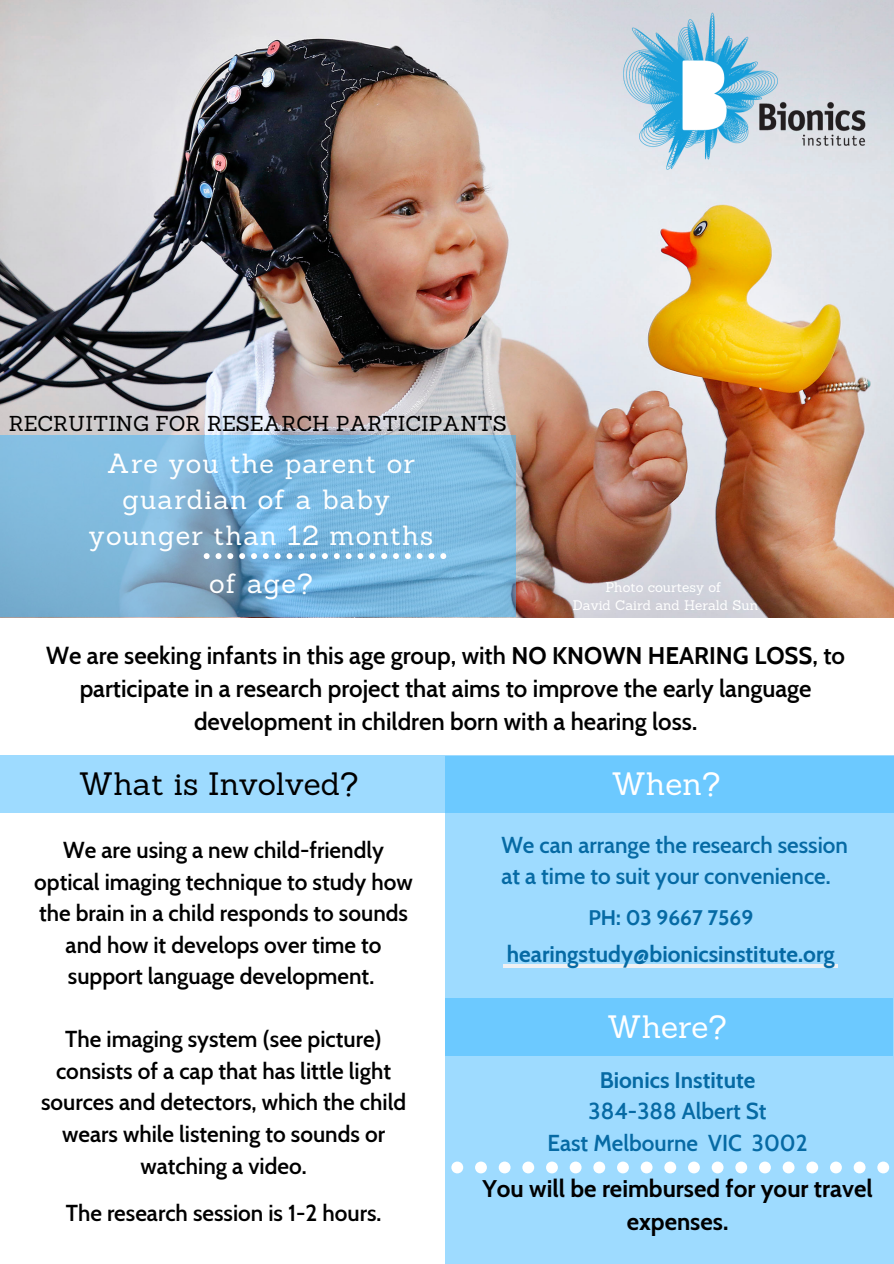
<style>
.page{position:relative;width:894px;height:1264px;background:#fff}
.page>*{position:absolute;margin:0;border:0;box-sizing:border-box;transform-origin:0 0}
.t1{font:31.5px "Sanchez";color:#000}
.t2{font:31.5px "Sanchez";color:#fff}
.t3{font:27px/36px "Sanchez";letter-spacing:.04em;color:#fff;text-align:center}
.t4{font:600 24px/32.7px "Cabin";color:#000;text-align:center}
.t5{font:700 24px/32.5px "Cabin";color:#000;text-align:center}
.t6{font:600 22.5px/31.5px "Cabin";color:#000;text-align:center}
.t7{font:600 22.5px/31.5px "Cabin";color:#066aa4}
.t8{font:700 22.5px "Cabin";color:#066aa4}
.t9{font:21px "Sanchez";color:#000}
.t10{font:700 21px "Cabin";color:#066aa4}
.t11{font:13.5px/18px "Sanchez";color:#fff;text-align:center}
.s1{font-weight:700}
</style>
<div class="page">
<img style="left:0;top:0;width:893px;height:617px">
<svg style="left:0;top:435px;width:515px;height:181px;background:#7cb5da"></svg>
<svg style="left:204px;top:553px;width:5px;height:6px"></svg>
<svg style="left:215px;top:553px;width:6px;height:6px"></svg>
<svg style="left:227px;top:553px;width:6px;height:6px"></svg>
<svg style="left:239px;top:553px;width:6px;height:6px"></svg>
<svg style="left:251px;top:553px;width:6px;height:6px"></svg>
<svg style="left:263px;top:553px;width:17px;height:6px"></svg>
<svg style="left:286px;top:553px;width:6px;height:6px"></svg>
<svg style="left:298px;top:553px;width:6px;height:6px"></svg>
<svg style="left:310px;top:553px;width:6px;height:6px"></svg>
<svg style="left:322px;top:553px;width:6px;height:6px"></svg>
<svg style="left:334px;top:553px;width:17px;height:6px"></svg>
<svg style="left:357px;top:553px;width:6px;height:6px"></svg>
<svg style="left:369px;top:553px;width:6px;height:6px"></svg>
<svg style="left:381px;top:553px;width:6px;height:6px"></svg>
<svg style="left:393px;top:553px;width:6px;height:6px"></svg>
<svg style="left:405px;top:553px;width:5px;height:6px"></svg>
<svg style="left:416px;top:553px;width:6px;height:6px"></svg>
<svg style="left:428px;top:553px;width:6px;height:6px"></svg>
<svg style="left:440px;top:553px;width:6px;height:6px"></svg>
<div style="left:0;top:755px;width:893px;height:58px;background:#9edbff"></div>
<svg style="left:445px;top:756px;width:448px;height:507px;background:#97d8fe"></svg>
<div style="left:445px;top:998px;width:447px;height:57px;background:#6cc9ff"></div>
<hr style="left:503px;top:964px;width:334px;height:3px;background:#eff0f2">
<svg style="left:451px;top:1161px;width:12px;height:12px"></svg>
<svg style="left:475px;top:1161px;width:11px;height:12px"></svg>
<svg style="left:498px;top:1161px;width:12px;height:12px"></svg>
<svg style="left:522px;top:1161px;width:12px;height:12px"></svg>
<svg style="left:546px;top:1161px;width:11px;height:12px"></svg>
<svg style="left:569px;top:1161px;width:12px;height:12px"></svg>
<svg style="left:593px;top:1161px;width:12px;height:12px"></svg>
<svg style="left:617px;top:1161px;width:11px;height:12px"></svg>
<svg style="left:640px;top:1161px;width:12px;height:12px"></svg>
<svg style="left:664px;top:1161px;width:12px;height:12px"></svg>
<svg style="left:687px;top:1161px;width:12px;height:12px"></svg>
<svg style="left:711px;top:1161px;width:12px;height:12px"></svg>
<svg style="left:735px;top:1161px;width:12px;height:12px"></svg>
<svg style="left:758px;top:1161px;width:12px;height:12px"></svg>
<svg style="left:782px;top:1161px;width:12px;height:12px"></svg>
<svg style="left:806px;top:1161px;width:12px;height:12px"></svg>
<svg style="left:829px;top:1161px;width:12px;height:12px"></svg>
<svg style="left:853px;top:1161px;width:12px;height:12px"></svg>
<svg style="left:877px;top:1161px;width:11px;height:12px"></svg>
<img style="left:614px;top:0;width:260px;height:182px">
<p class="t9" style="left:9px;top:410px;width:499px">RECRUITING FOR RESEARCH PARTICIPANTS</p>
<p class="t3" style="left:89px;top:445px;width:346px">Are you the parent or guardian of a baby younger than 12 months</p>
<p class="t3" style="left:209px;top:565px;width:105px">of age?</p>
<p class="t11" style="left:572px;top:578px;width:187px">Photo courtesy of<br>David Caird and Herald Sun</p>
<p class="t4" style="left:46px;top:639px;width:800px">We are seeking infants in this age group, with <span class="s1">NO KNOWN HEARING LOSS</span>, to participate in a research project that aims to improve the early language development in children born with a hearing loss.</p>
<h1 class="t1" style="left:79px;top:763px;width:281px">What is Involved?</h1>
<p class="t6" style="left:34px;top:834px;width:380px">We are using a new child-friendly optical imaging technique to study how the brain in a child responds to sounds and how it develops over time to support language development.</p>
<p class="t6" style="left:41px;top:1023px;width:366px">The imaging system (see picture) consists of a cap that has little light sources and detectors, which the child wears while listening to sounds or watching a video.</p>
<p class="t6" style="left:66px;top:1196px;width:317px">The research session is 1-2 hours.</p>
<h1 class="t2" style="left:611px;top:763px;width:110px">When?</h1>
<p class="t7" style="left:501px;top:829px;width:348px">We can arrange the research session at a time to suit your convenience.</p>
<p class="t10" style="left:588px;top:904px;width:166px">PH: 03 9667 7569</p>
<p class="t8" style="left:506px;top:940px;width:329px">hearingstudy@bionicsinstitute.org</p>
<h1 class="t2" style="left:607px;top:1005px;width:121px">Where?</h1>
<p class="t8" style="left:599px;top:1065px;width:157px">Bionics Institute</p>
<p class="t7" style="left:547px;top:1095px;width:261px;text-align:center">384-388 Albert St<br>East Melbourne VIC 3002</p>
<p class="t5" style="left:482px;top:1172px;width:391px">You will be reimbursed for your travel expenses.</p>
</div>
